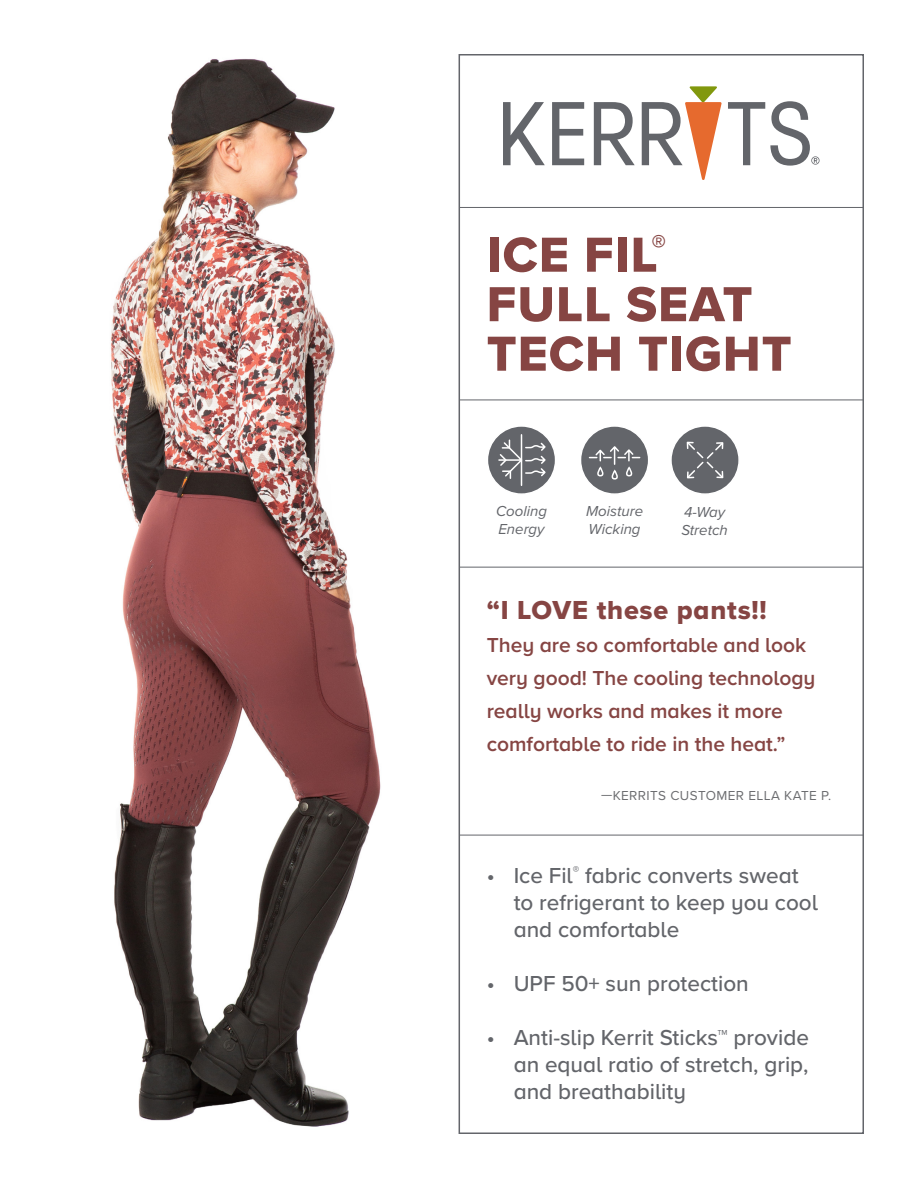
<style>
.page{position:relative;width:918px;height:1188px;background:#fff}
.page>*{position:absolute;margin:0;border:0;box-sizing:border-box;transform-origin:0 0}
.t1{font:51px "Proxima Nova Extrabld";letter-spacing:.02em;color:#864543}
.t2{font:27px "Proxima Nova Extrabld";letter-spacing:.03em;color:#864543}
.t3{font:500 22.5px/27px "Proxima Nova";color:#63656a}
.t4{font:600 21px/33px "Proxima Nova";color:#864543}
.t5{font:italic 15px/18px "Proxima Nova";color:#63656a}
.t6{font:13.5px "Proxima Nova";letter-spacing:.03em;color:#6c6d70}
</style>
<div class="page">
<img style="left:111px;top:59px;width:270px;height:1068px">
<svg style="left:503px;top:102px;width:42px;height:63px"></svg>
<svg style="left:552px;top:102px;width:32px;height:63px"></svg>
<svg style="left:594px;top:102px;width:41px;height:63px"></svg>
<svg style="left:642px;top:86px;width:80px;height:94px"></svg>
<svg style="left:728px;top:101px;width:92px;height:65px"></svg>
<hr style="left:459px;top:207px;width:405px;height:1px;background:#63656a">
<div style="left:459px;top:54px;width:405px;height:1080px;border:2px solid #63656a"></div>
<hr style="left:460px;top:400px;width:404px;height:1px;background:#63656a">
<svg style="left:488px;top:426px;width:67px;height:68px"></svg>
<div style="left:581px;top:426px;width:68px;height:68px;background:#63656a;border-radius:50%"></div>
<div style="left:580px;top:425px;width:69px;height:70px;border:2px solid #fff;border-radius:50%"></div>
<svg style="left:588px;top:446px;width:53px;height:34px"></svg>
<hr style="left:459px;top:835px;width:405px;height:1px;background:#63656a">
<hr style="left:460px;top:567px;width:404px;height:1px;background:#63656a">
<svg style="left:671px;top:426px;width:68px;height:68px"></svg>
<p class="t1" style="left:487px;top:217px;width:181px">ICE FIL<sup>®</sup></p>
<p class="t1" style="left:487px;top:266px;width:267px">FULL SEAT</p>
<p class="t1" style="left:487px;top:316px;width:307px">TECH TIGHT</p>
<p class="t5" style="left:496px;top:501px;width:52px">Cooling<br>Energy</p>
<p class="t5" style="left:586px;top:501px;width:59px">Moisture<br>Wicking</p>
<p class="t5" style="left:681px;top:503px;width:48px">4-Way<br>Stretch</p>
<p class="t2" style="left:487px;top:590px;width:282px">“I LOVE these pants!!</p>
<p class="t4" style="left:487px;top:628px;width:330px">They are so comfortable and look very good! The cooling technology really works and makes it more comfortable to ride in the heat.”</p>
<p class="t6" style="left:601px;top:785px;width:232px">—KERRITS CUSTOMER ELLA KATE P.</p>
<p class="t3" style="left:514px;top:861px;width:306px;text-indent:-27px">• Ice Fil<sup>®</sup> fabric converts sweat to refrigerant to keep you cool and comfortable</p>
<p class="t3" style="left:487px;top:969px;width:264px">• UPF 50+ sun protection</p>
<p class="t3" style="left:514px;top:1023px;width:297px;text-align:justify;text-indent:-27px">• Anti-slip Kerrit Sticks™ provide an equal ratio of stretch, grip, and breathability</p>
</div>
